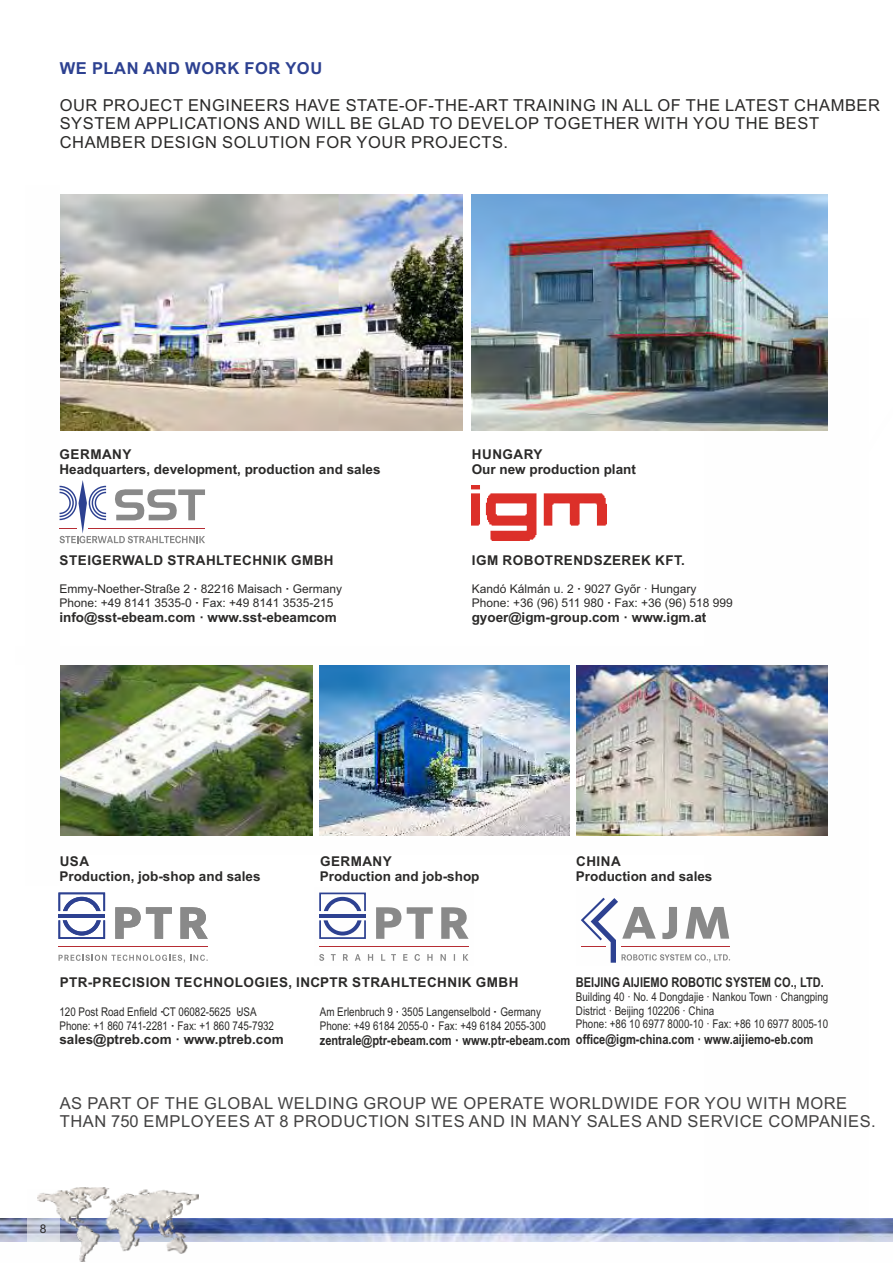
<style>
.page{position:relative;width:893px;height:1263px;background:#fff}
.page>*{position:absolute;margin:0;border:0;box-sizing:border-box;transform-origin:0 0}
.t1{font:16.5px/18.5px "Arial";letter-spacing:.035em;color:#2b2a29}
.t2{font:16.5px/18.5px "Arial";letter-spacing:.035em;color:#434242}
.t3{font:700 16.5px "Arial";letter-spacing:.035em;color:#2d4191}
.t4{font:700 13.5px/15.1px "Arial";color:#2b2a29}
.t5{font:700 13.5px "Arial Narrow";color:#2b2a29}
.t6{font:700 13.5px "Arial";letter-spacing:.035em;color:#2b2a29}
.t7{font:12px/13.6px "Arial Narrow";color:#2b2a29}
.t8{font:12px/13.4px "Arial";color:#2b2a29}
.t9{font:700 12px "Arial";color:#2b2a29}
.s1{font-weight:700}
.s2{font-family:"Arial";font-weight:700}
.s3{font-family:"Arial"}
</style>
<div class="page">
<img style="left:0;top:1219px;width:893px;height:23px">
<div style="left:27px;top:1189px;width:32px;height:73px;background:#fefefe;opacity:.5"></div>
<img style="left:60px;top:665px;width:253px;height:171px">
<img style="left:576px;top:665px;width:251px;height:171px">
<div style="left:0;top:1242px;width:893px;height:20px;background:#fefefe"></div>
<img style="left:38px;top:1188px;width:160px;height:73px">
<hr style="left:319px;top:946px;width:150px;height:1px;background:#b62c33">
<svg style="left:319px;top:954px;width:149px;height:7px"></svg>
<svg style="left:376px;top:907px;width:25px;height:32px"></svg>
<svg style="left:407px;top:907px;width:26px;height:32px"></svg>
<svg style="left:441px;top:907px;width:28px;height:32px"></svg>
<svg style="left:324px;top:897px;width:37px;height:38px"></svg>
<hr style="left:319px;top:914px;width:47px;height:4px;background:#2d4191">
<div style="left:319px;top:892px;width:47px;height:20px;border:2px solid #2d4191"></div>
<div style="left:319px;top:919px;width:47px;height:20px;border:2px solid #2d4191"></div>
<svg style="left:581px;top:898px;width:149px;height:65px"></svg>
<hr style="left:621px;top:946px;width:109px;height:1px;background:#b62c33">
<img style="left:472px;top:194px;width:356px;height:237px">
<img style="left:472px;top:486px;width:135px;height:55px">
<svg style="left:59px;top:955px;width:149px;height:8px"></svg>
<hr style="left:59px;top:946px;width:149px;height:1px;background:#b62c33">
<svg style="left:115px;top:907px;width:57px;height:32px"></svg>
<svg style="left:180px;top:907px;width:28px;height:32px"></svg>
<svg style="left:63px;top:897px;width:38px;height:38px"></svg>
<hr style="left:58px;top:914px;width:47px;height:3px;background:#2d4191">
<div style="left:58px;top:892px;width:47px;height:20px;border:2px solid #2d4191"></div>
<div style="left:58px;top:919px;width:47px;height:20px;border:2px solid #2d4191"></div>
<img style="left:60px;top:194px;width:402px;height:237px">
<img style="left:320px;top:665px;width:249px;height:171px">
<svg style="left:59px;top:480px;width:146px;height:63px"></svg>
<h1 class="t3" style="left:60px;top:62px;width:264px">WE PLAN AND WORK FOR YOU</h1>
<h1 class="t1" style="left:60px;top:97px;width:822px">OUR PROJECT ENGINEERS HAVE STATE-OF-THE-ART TRAINING IN ALL OF THE LATEST CHAMBER<br>SYSTEM APPLICATIONS AND WILL BE GLAD TO DEVELOP TOGETHER WITH YOU THE BEST<br>CHAMBER DESIGN SOLUTION FOR YOUR PROJECTS.</h1>
<p class="t4" style="left:59px;top:448px;width:323px">GERMANY<br>Headquarters, development, production and sales</p>
<p class="t6" style="left:60px;top:555px;width:276px">STEIGERWALD STRAHLTECHNIK GMBH</p>
<p class="t8" style="left:59px;top:584px;width:284px">Emmy-Noether-Straße 2 <span class="s1">·</span> 82216 Maisach <span class="s1">·</span> Germany<br>Phone: +49 8141 3535-0 <span class="s1">·</span> Fax: +49 8141 3535-215</p>
<p class="t4" style="left:59px;top:610px;width:279px">info@sst-ebeam.com · www.sst-ebeamcom</p>
<p class="t4" style="left:309px;top:610px;width:5px">.</p>
<p class="t4" style="left:472px;top:448px;width:166px">HUNGARY<br>Our new production plant</p>
<p class="t6" style="left:472px;top:555px;width:214px">IGM ROBOTRENDSZEREK KFT.</p>
<p class="t8" style="left:472px;top:584px;width:263px">Kandó Kálmán u. 2 <span class="s1">·</span> 9027 Győr · Hungary<br>Phone: +36 (96) 511 980 <span class="s1">·</span> Fax: +36 (96) 518 999</p>
<p class="t4" style="left:472px;top:610px;width:236px">gyoer@igm-group.com · www.igm.at</p>
<p class="t4" style="left:59px;top:855px;width:203px">USA<br>Production, job-shop and sales</p>
<p class="t4" style="left:320px;top:855px;width:161px">GERMANY<br>Production and job-shop</p>
<p class="t4" style="left:576px;top:855px;width:138px">CHINA<br>Production and sales</p>
<p class="t6" style="left:60px;top:977px;width:266px">PTR-PRECISION TECHNOLOGIES, INC.</p>
<p class="t7" style="left:59px;top:1006px;width:199px">120 Post Road Enfield CT 06082-5625 USA</p>
<p class="t6" style="left:320px;top:977px;width:200px">PTR STRAHLTECHNIK GMBH</p>
<p class="t7" style="left:320px;top:1006px;width:228px">Am Erlenbruch 9 <span class="s1">·</span> 3505 Langenselbold <span class="s2">·</span> Germany<br>Phone: +49 6184 2055-0 <span class="s2">·</span> Fax: +49 6184 2055-300</p>
<p class="t5" style="left:320px;top:1034px;width:495px">zentrale@ptr-ebeam.com <span class="s3">·</span> www.ptr-ebeam.com office@igm-china.com · www.aijiemo-eb.com</p>
<p class="t5" style="left:576px;top:977px;width:249px">BEIJING AIJIEMO ROBOTIC SYSTEM CO., LTD.</p>
<p class="t7" style="left:576px;top:991px;width:254px">Building 40 · No. 4 Dongdajie · Nankou Town · Changping<br>District · Beijing 102206 · China<br>Phone: +86 10 6977 8000-10 · Fax: +86 10 6977 8005-10</p>
<p class="t9" style="left:160px;top:1007px;width:5px">·</p>
<p class="t9" style="left:238px;top:1007px;width:5px">·</p>
<p class="t7" style="left:59px;top:1020px;width:216px">Phone: +1 860 741-2281 <span class="s2">·</span> Fax: +1 860 745-7932</p>
<p class="t4" style="left:59px;top:1033px;width:226px">sales@ptreb.com · www.ptreb.com</p>
<h1 class="t2" style="left:60px;top:1095px;width:817px">AS PART OF THE GLOBAL WELDING GROUP WE OPERATE WORLDWIDE FOR YOU WITH MORE<br>THAN 750 EMPLOYEES AT 8 PRODUCTION SITES AND IN MANY SALES AND SERVICE COMPANIES.</h1>
<p class="t8" style="left:40px;top:1223px;width:8px">8</p>
</div>
